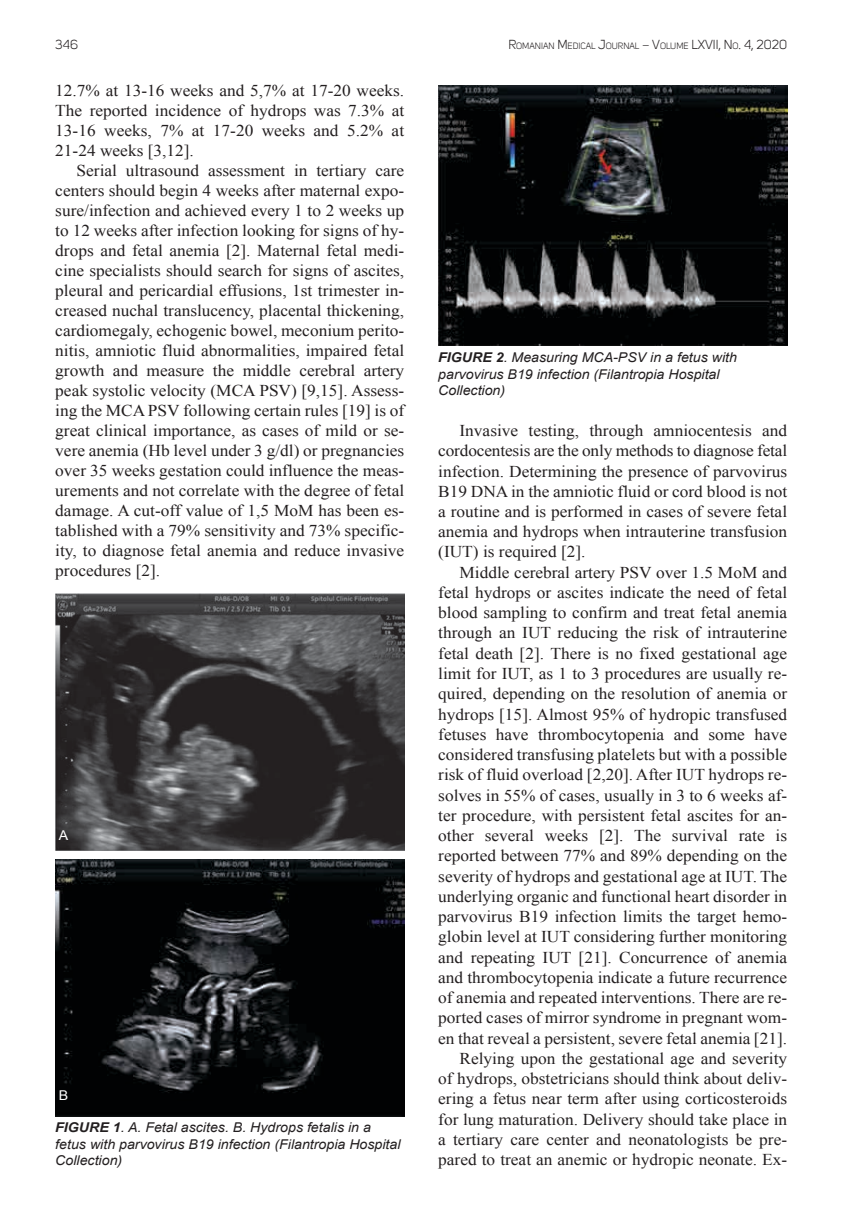
<style>
.page{position:relative;width:851px;height:1212px;background:#fff}
.page>*{position:absolute;margin:0;border:0;box-sizing:border-box;transform-origin:0 0}
.t1{font:16.5px/20.2px "Times New Roman";color:#231f20;text-align:justify;scale:1.05 1}
.t2{font:italic 13.5px/16.4px "Arial";color:#231f20;scale:1.05 1}
.t3{font:13.5px "Arial";color:#fff;scale:1.05 1}
.t4{font:12.75px "Uni Sans";color:#231f20}
.t5{font:8.85px "Uni Sans";color:#231f20}
.s1{font-size:12.75px}
.s2{font-weight:700}
</style>
<div class="page">
<img style="left:55px;top:594px;width:349px;height:257px">
<img style="left:55px;top:859px;width:349px;height:257px">
<img style="left:438px;top:85px;width:349px;height:260px">
<p class="t4" style="left:55px;top:38px;width:24px">346</p>
<p class="t5" style="left:508px;top:41px;width:280px"><span class="s1">R</span>OMANIAN <span class="s1">M</span> EDICAL <span class="s1">J</span>OURNAL <span class="s1">– V</span>OLUME <span class="s1">LXVII, N</span> O<span class="s1">. 4, 2020</span></p>
<p class="t1" style="left:55px;top:81px;width:334px">12.7% at 13-16 weeks and 5,7% at 17-20 weeks.<br>The reported incidence of hydrops was 7.3% at 13-16 weeks, 7% at 17-20 weeks and 5.2% at 21-24 weeks [3,12].</p>
<p class="t1" style="left:55px;top:161px;width:334px;text-indent:21px">Serial ultrasound assessment in tertiary care centers should begin 4 weeks after maternal expo&shy;sure/infection and achieved every 1 to 2 weeks up to 12 weeks after infection looking for signs of hy&shy;drops and fetal anemia [2]. Maternal fetal medi&shy;cine specialists should search for signs of ascites, pleural and pericardial effusions, 1st trimester in&shy;creased nuchal translucency, placental thickening, cardiomegaly, echogenic bowel, meconium perito&shy;nitis, amniotic fluid abnormalities, impaired fetal growth and measure the middle cerebral artery peak systolic velocity (MCA PSV) [9,15]. Assess&shy;ing the MCA PSV following certain rules [19] is of great clinical importance, as cases of mild or se&shy;vere anemia (Hb level under 3 g/dl) or pregnancies over 35 weeks gestation could influence the meas&shy;urements and not correlate with the degree of fetal damage. A cut-off value of 1,5 MoM has been es&shy;tablished with a 79% sensitivity and 73% specific&shy;ity, to diagnose fetal anemia and reduce invasive procedures [2].</p>
<p class="t2" style="left:438px;top:349px;width:286px"><span class="s2">FIGURE 2</span>. Measuring MCA-PSV in a fetus with parvovirus B19 infection (Filantropia Hospital<br>Collection)</p>
<p class="t1" style="left:438px;top:420px;width:334px;text-indent:21px">Invasive testing, through amniocentesis and cordocentesis are the only methods to diagnose fetal infection. Determining the presence of parvovirus B19 DNA in the amniotic fluid or cord blood is not a routine and is performed in cases of severe fetal anemia and hydrops when intrauterine transfusion (IUT) is required [2].</p>
<p class="t1" style="left:438px;top:562px;width:334px;text-align:right">Middle cerebral artery PSV over 1.5 MoM and fetal hydrops or ascites indicate the need of fetal blood sampling to confirm and treat fetal anemia through an IUT reducing the risk of intrauterine fetal death [2]. There is no fixed gestational age limit for IUT, as 1 to 3 procedures are usually re&shy;quired, depending on the resolution of anemia or hydrops [15]. Almost 95% of hydropic transfused fetuses have thrombocytopenia and some have considered transfusing platelets but with a possible risk of fluid overload [2,20]. After IUT hydrops re&shy;solves in 55% of cases, usually in 3 to 6 weeks af&shy;ter procedure, with persistent fetal ascites for an&shy;other several weeks [2]. The survival rate is reported between 77% and 89% depending on the severity of hydrops and gestational age at IUT. The underlying organic and functional heart disorder in parvovirus B19 infection limits the target hemo&shy;globin level at IUT considering further monitoring and repeating IUT [21]. Concurrence of anemia and thrombocytopenia indicate a future recurrence of anemia and repeated interventions. There are re&shy;ported cases of mirror syndrome in pregnant wom&shy;en that reveal a persistent, severe fetal anemia [21].<br>Relying upon the gestational age and severity<br>of hydrops, obstetricians should think about deliv&shy;ering a fetus near term after using corticosteroids for lung maturation. Delivery should take place in a tertiary care center and neonatologists be pre&shy;pared to treat an anemic or hydropic neonate. Ex-</p>
<p class="t3" style="left:59px;top:827px;width:11px">A</p>
<p class="t3" style="left:59px;top:1086px;width:11px">B</p>
<p class="t2" style="left:55px;top:1120px;width:330px"><span class="s2">FIGURE 1</span>. A. Fetal ascites. B. Hydrops fetalis in a fetus with parvovirus B19 infection (Filantropia Hospital<br>Collection)</p>
</div>
